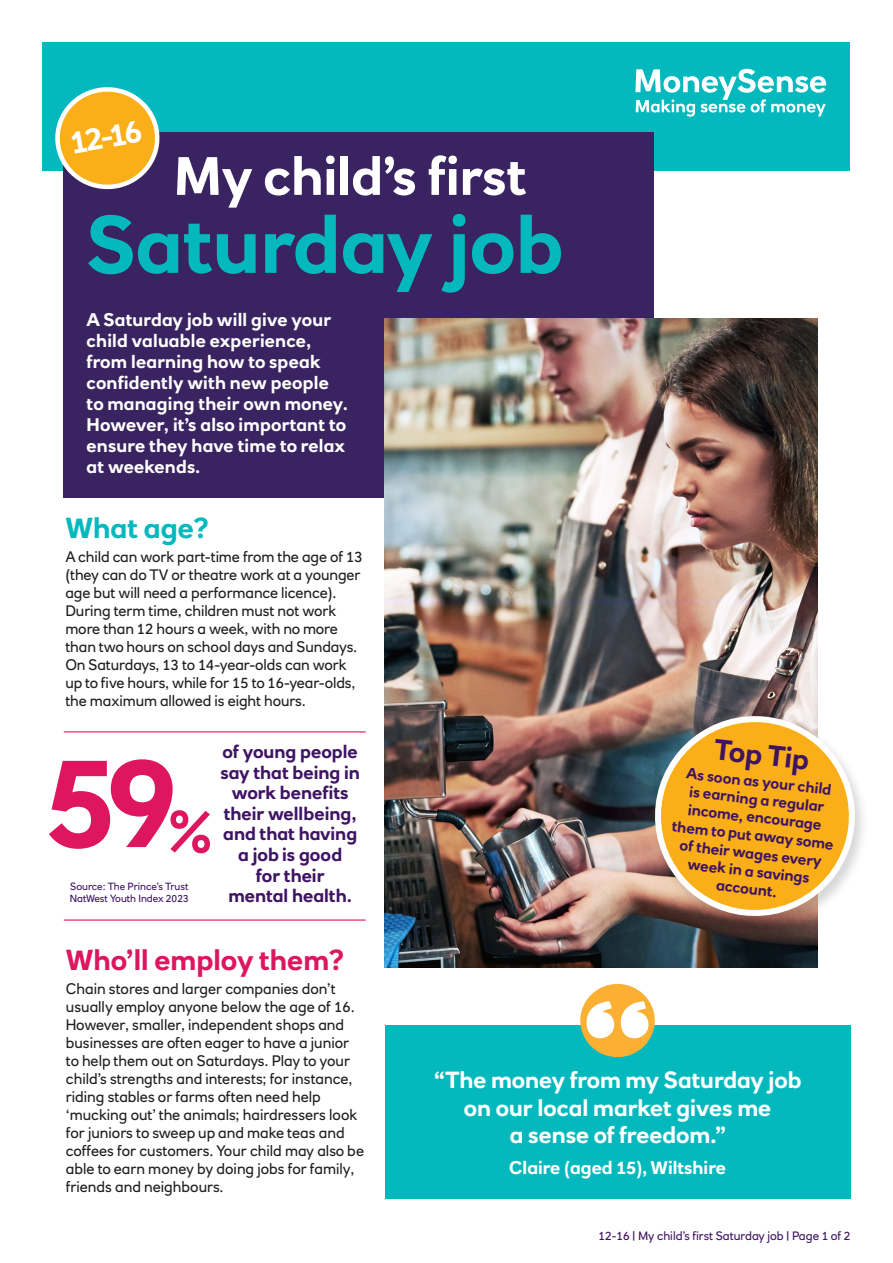
<style>
.page{position:relative;width:893px;height:1263px;background:#fff}
.page>*{position:absolute;margin:0;border:0;box-sizing:border-box;transform-origin:0 0}
.t1{font:700 127.5px "RN House Sans";color:#de165f}
.t2{font:700 79.65px "RN House Sans";color:#03b9bd}
.t3{font:700 53.1px "RN House Sans";color:#fff}
.t4{font:700 31.5px "RN House Sans";color:#fff}
.t5{font:700 28.5px "RN House Sans";color:#de165f}
.t6{font:700 28.5px "RN House Sans";color:#03b9bd}
.t7{font:700 28.5px "RN House Sans";color:#3f1464}
.t8{font:700 22.95px/27.6px "RN House Sans";color:#fff;text-align:center}
.t9{font:700 18.15px/20.5px "RN House Sans";color:#3f1464;text-align:center}
.t10{font:700 18.15px "RN House Sans";color:#fff}
.t11{font:700 18px/21px "RN House Sans";letter-spacing:.01em;color:#fff}
.t12{font:15px/18px "RN House Sans";letter-spacing:-.005em;color:#231f20}
.t13{font:700 15px/18px "RN House Sans";color:#3f1464;text-align:center}
.t14{font:12px "RN House Sans";color:#3f1464}
.t15{font:10.35px/12.3px "RN House Sans";color:#3f1464}
.s1{font-size:58.65px}
.s2{font-weight:700}
</style>
<div class="page">
<div style="left:43px;top:43px;width:807px;height:128px;background:#03b9bd"></div>
<svg style="left:635px;top:69px;width:191px;height:48px"></svg>
<div style="left:64px;top:132px;width:590px;height:365px;background:#392360"></div>
<svg style="left:55px;top:87px;width:104px;height:105px"></svg>
<img style="left:385px;top:318px;width:433px;height:649px">
<div style="left:651px;top:714px;width:218px;height:218px;background:#231f20;opacity:.18"></div>
<svg style="left:646px;top:707px;width:218px;height:212px"></svg>
<div style="left:385px;top:1026px;width:465px;height:173px;background:#03b9bd"></div>
<div style="left:580px;top:984px;width:75px;height:73px;background:#fbb033;border-radius:50%"></div>
<svg style="left:586px;top:1001px;width:28px;height:37px"></svg>
<svg style="left:621px;top:1001px;width:27px;height:37px"></svg>
<hr style="left:64px;top:919px;width:302px;height:2px;background:#de165f">
<hr style="left:64px;top:731px;width:302px;height:1px;background:#de165f">
<p class="t4" style="left:67px;top:124px;width:74px;rotate:-10deg">12-16</p>
<p class="t3" style="left:173px;top:143px;width:355px">My child’s first</p>
<p class="t2" style="left:87px;top:196px;width:478px">Saturday job</p>
<p class="t11" style="left:87px;top:309px;width:263px">A Saturday job will give your child valuable experience, from learning how to speak confidently with new people to managing their own money.<br>However, it’s also important to ensure they have time to relax at weekends.</p>
<p class="t6" style="left:65px;top:510px;width:146px">What age?</p>
<p class="t12" style="left:65px;top:548px;width:299px">A child can work part-time from the age of 13 (they can do TV or theatre work at a younger age but will need a performance licence).<br>During term time, children must not work more than 12 hours a week, with no more than two hours on school days and Sundays.<br>On Saturdays, 13 to 14-year-olds can work up to five hours, while for 15 to 16-year-olds, the maximum allowed is eight hours.</p>
<p class="t1" style="left:47px;top:723px;width:167px">59<span class="s1">%</span></p>
<p class="t15" style="left:70px;top:880px;width:120px">Source: The Prince’s Trust<br>NatWest Youth Index 2023</p>
<p class="t9" style="left:220px;top:741px;width:141px">of young people say that being in work benefits their wellbeing, and that having a job is good<br>for their<br>mental health.</p>
<p class="t5" style="left:66px;top:942px;width:280px">Who’ll employ them?</p>
<p class="t12" style="left:66px;top:979px;width:300px">Chain stores and larger companies don’t usually employ anyone below the age of 16.<br>However, smaller, independent shops and businesses are often eager to have a junior to help them out on Saturdays. Play to your child’s strengths and interests; for instance, riding stables or farms often need help ‘mucking out’ the animals; hairdressers look for juniors to sweep up and make teas and coffees for customers. Your child may also be able to earn money by doing jobs for family, friends and neighbours.</p>
<p class="t7" style="left:717px;top:731px;width:97px;rotate:7deg">Top Tip</p>
<p class="t13" style="left:678px;top:764px;width:164px;rotate:6deg">As soon as your child<br>is earning a regular income, encourage them to put away some of their wages every week in a savings account.</p>
<p class="t8" style="left:434px;top:1066px;width:369px">“The money from my Saturday job on our local market gives me<br>a sense of freedom.”</p>
<p class="t10" style="left:509px;top:1157px;width:218px">Claire (aged 15), Wiltshire</p>
<p class="t14" style="left:598px;top:1228px;width:253px">12-16 <span class="s2">|</span> My child’s first Saturday job <span class="s2">|</span> Page 1 of 2</p>
</div>
